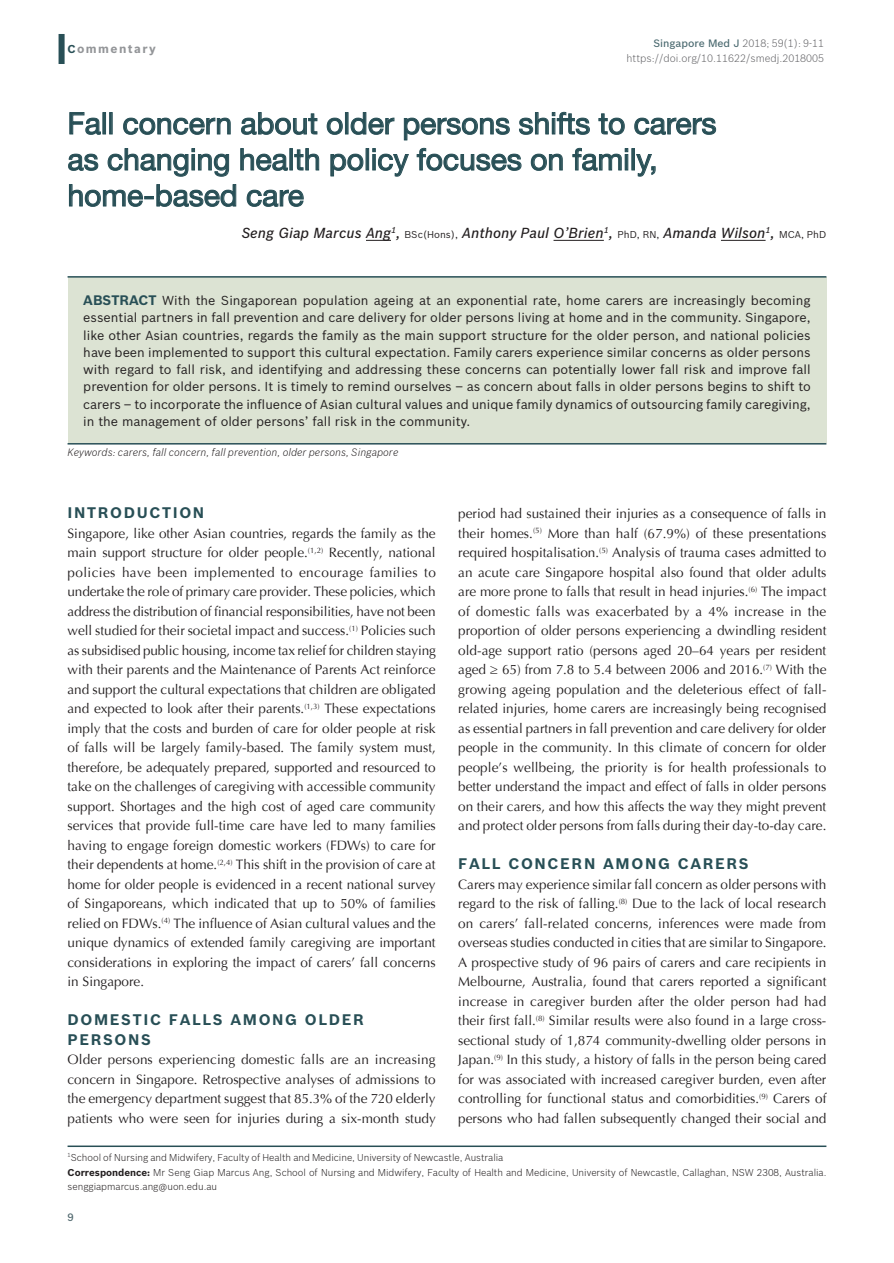
<style>
.page{position:relative;width:894px;height:1263px;background:#fff}
.page>*{position:absolute;margin:0;border:0;box-sizing:border-box;transform-origin:0 0}
.AT{font:30px/36px "Helvetica Neue";color:#284f56}
.t1{font:700 15px/19.5px "Bosch Sans";letter-spacing:.11em;color:#284f56}
.AU{font:italic 500 14.25px "Bosch Sans";color:#231f20}
.TXFL{font:13.5px/19.5px "Optima";color:#231f20;text-align:justify}
.ABSL{font:12.75px/17.2px "Bosch Sans";color:#231f20;text-align:justify}
.t2{font:700 12px "Bosch Sans";letter-spacing:.12em;color:#939598}
.DOI{font:300 10.5px/15px "Bosch Sans";color:#636366;text-align:right}
.KWD{font:italic 300 10.5px "Bosch Sans";color:#231f20}
.FOLIO{font:500 10.5px "Bosch Sans";color:#4f676d}
.ADD{font:300 9.75px/13.5px "Bosch Sans";color:#231f20}
.AFF{font:300 9.75px "Bosch Sans";color:#231f20}
.s1{font-size:11.25px;color:#284f56}
.s2{font-weight:500;color:#4b6a70}
.s3{font-weight:400;font-style:normal;font-size:9.75px}
.s4{font-weight:700;font-size:13.5px;color:#284f56}
.s5{font-weight:700}
</style>
<div class="page">
<div style="left:58px;top:34px;width:7px;height:30px;background:#284f56"></div>
<hr style="left:68px;top:1145px;width:758px;height:2px;background:#284f56">
<svg style="left:366px;top:240px;width:25px;height:1px"></svg>
<hr style="left:553px;top:240px;width:50px;height:1px;background:#231f20">
<hr style="left:720px;top:240px;width:45px;height:1px;background:#231f20">
<svg style="left:69px;top:112px;width:32px;height:23px"></svg>
<div style="left:103px;top:112px;width:3px;height:22px;border:1px solid #284f56"></div>
<div style="left:109px;top:112px;width:3px;height:22px;border:1px solid #284f56"></div>
<svg style="left:123px;top:117px;width:108px;height:18px"></svg>
<svg style="left:241px;top:112px;width:76px;height:23px"></svg>
<svg style="left:326px;top:117px;width:17px;height:18px"></svg>
<div style="left:345px;top:112px;width:3px;height:22px;border:1px solid #284f56"></div>
<svg style="left:350px;top:112px;width:44px;height:23px"></svg>
<svg style="left:403px;top:117px;width:107px;height:24px"></svg>
<svg style="left:519px;top:112px;width:71px;height:23px"></svg>
<svg style="left:598px;top:113px;width:26px;height:22px"></svg>
<svg style="left:634px;top:117px;width:82px;height:18px"></svg>
<svg style="left:68px;top:153px;width:31px;height:18px"></svg>
<svg style="left:107px;top:148px;width:122px;height:29px"></svg>
<svg style="left:240px;top:148px;width:48px;height:23px"></svg>
<div style="left:289px;top:148px;width:4px;height:22px;border:1px solid #284f56"></div>
<svg style="left:294px;top:148px;width:25px;height:23px"></svg>
<svg style="left:330px;top:153px;width:33px;height:24px"></svg>
<div style="left:365px;top:148px;width:4px;height:22px;border:1px solid #284f56"></div>
<svg style="left:372px;top:148px;width:37px;height:29px"></svg>
<svg style="left:416px;top:148px;width:105px;height:23px"></svg>
<svg style="left:530px;top:153px;width:33px;height:18px"></svg>
<svg style="left:572px;top:148px;width:56px;height:23px"></svg>
<div style="left:624px;top:154px;width:4px;height:16px;border:1px solid #284f56"></div>
<svg style="left:636px;top:154px;width:19px;height:23px"></svg>
<svg style="left:69px;top:184px;width:167px;height:23px"></svg>
<svg style="left:246px;top:189px;width:58px;height:18px"></svg>
<div style="left:68px;top:277px;width:758px;height:166px;background:#dce3d3"></div>
<hr style="left:68px;top:276px;width:758px;height:2px;background:#284f56">
<hr style="left:68px;top:443px;width:758px;height:1px;background:#284f56">
<p class="t2" style="left:68px;top:42px;width:90px"><span class="s1">C</span>ommentary</p>
<p class="DOI" style="left:626px;top:35px;width:199px"><span class="s2">Singapore Med J</span> 2018; 59(1): 9-11 https://doi.org/10.11622/smedj.2018005</p>
<p class="AT" style="left:68px;top:105px;width:650px">Fall concern about older persons shifts to carers as changing health policy focuses on family, home-based care</p>
<p class="AU" style="left:241px;top:224px;width:586px">Seng Giap Marcus Ang<sup>1</sup>, <span class="s3">BSc(Hons),</span> Anthony Paul O’Brien<sup>1</sup>, <span class="s3">PhD, RN,</span> Amanda Wilson<sup>1</sup>, <span class="s3">MCA, PhD</span></p>
<p class="ABSL" style="left:83px;top:292px;width:728px"><span class="s4">ABSTRACT</span> With the Singaporean population ageing at an exponential rate, home carers are increasingly becoming essential partners in fall prevention and care delivery for older persons living at home and in the community. Singapore, like other Asian countries, regards the family as the main support structure for the older person, and national policies have been implemented to support this cultural expectation. Family carers experience similar concerns as older persons with regard to fall risk, and identifying and addressing these concerns can potentially lower fall risk and improve fall prevention for older persons. It is timely to remind ourselves – as concern about falls in older persons begins to shift to carers – to incorporate the influence of Asian cultural values and unique family dynamics of outsourcing family caregiving, in the management of older persons’ fall risk in the community.</p>
<p class="KWD" style="left:68px;top:446px;width:332px">Keywords: carers, fall concern, fall prevention, older persons, Singapore</p>
<h1 class="t1" style="left:68px;top:503px;width:138px">INTRODUCTION</h1>
<p class="TXFL" style="left:68px;top:523px;width:369px">Singapore, like other Asian countries, regards the family as the main support structure for older people.<sup>(1,2)</sup> Recently, national policies have been implemented to encourage families to undertake the role of primary care provider. These policies, which address the distribution of financial responsibilities, have not been well studied for their societal impact and success.<sup>(1)</sup> Policies such as subsidised public housing, income tax relief for children staying with their parents and the Maintenance of Parents Act reinforce and support the cultural expectations that children are obligated and expected to look after their parents.<sup>(1,3)</sup> These expectations imply that the costs and burden of care for older people at risk of falls will be largely family-based. The family system must, therefore, be adequately prepared, supported and resourced to take on the challenges of caregiving with accessible community support. Shortages and the high cost of aged care community services that provide full-time care have led to many families having to engage foreign domestic workers (FDWs) to care for their dependents at home.<sup>(2,4)</sup> This shift in the provision of care at home for older people is evidenced in a recent national survey of Singaporeans, which indicated that up to 50% of families relied on FDWs.<sup>(4)</sup> The influence of Asian cultural values and the unique dynamics of extended family caregiving are important considerations in exploring the impact of carers’ fall concerns in Singapore.</p>
<h1 class="t1" style="left:68px;top:1010px;width:298px">DOMESTIC FALLS AMONG OLDER<br>PERSONS</h1>
<p class="TXFL" style="left:68px;top:1050px;width:369px">Older persons experiencing domestic falls are an increasing concern in Singapore. Retrospective analyses of admissions to the emergency department suggest that 85.3% of the 720 elderly patients who were seen for injuries during a six-month study</p>
<p class="TXFL" style="left:458px;top:504px;width:369px">period had sustained their injuries as a consequence of falls in their homes.<sup>(5)</sup> More than half (67.9%) of these presentations required hospitalisation.<sup>(5)</sup> Analysis of trauma cases admitted to an acute care Singapore hospital also found that older adults are more prone to falls that result in head injuries.<sup>(6)</sup> The impact of domestic falls was exacerbated by a 4% increase in the proportion of older persons experiencing a dwindling resident old-age support ratio (persons aged 20–64 years per resident aged ≥ 65) from 7.8 to 5.4 between 2006 and 2016.<sup>(7)</sup> With the growing ageing population and the deleterious effect of fall&shy;related injuries, home carers are increasingly being recognised as essential partners in fall prevention and care delivery for older people in the community. In this climate of concern for older people’s wellbeing, the priority is for health professionals to better understand the impact and effect of falls in older persons on their carers, and how this affects the way they might prevent and protect older persons from falls during their day-to-day care.</p>
<h1 class="t1" style="left:458px;top:854px;width:292px">FALL CONCERN AMONG CARERS</h1>
<p class="TXFL" style="left:458px;top:874px;width:370px">Carers may experience similar fall concern as older persons with regard to the risk of falling.<sup>(8)</sup> Due to the lack of local research on carers’ fall-related concerns, inferences were made from overseas studies conducted in cities that are similar to Singapore.<br>A prospective study of 96 pairs of carers and care recipients in Melbourne, Australia, found that carers reported a significant increase in caregiver burden after the older person had had their first fall.<sup>(8)</sup> Similar results were also found in a large cross&shy;sectional study of 1,874 community-dwelling older persons in Japan.<sup>(9)</sup> In this study, a history of falls in the person being cared for was associated with increased caregiver burden, even after controlling for functional status and comorbidities.<sup>(9)</sup> Carers of persons who had fallen subsequently changed their social and</p>
<p class="AFF" style="left:68px;top:1151px;width:437px"><sup>1</sup>School of Nursing and Midwifery, Faculty of Health and Medicine, University of Newcastle, Australia</p>
<p class="ADD" style="left:68px;top:1165px;width:760px"><span class="s5">Correspondence:</span> Mr Seng Giap Marcus Ang, School of Nursing and Midwifery, Faculty of Health and Medicine, University of Newcastle, Callaghan, NSW 2308, Australia. senggiapmarcus.ang@uon.edu.au</p>
<p class="FOLIO" style="left:68px;top:1211px;width:8px">9</p>
</div>
